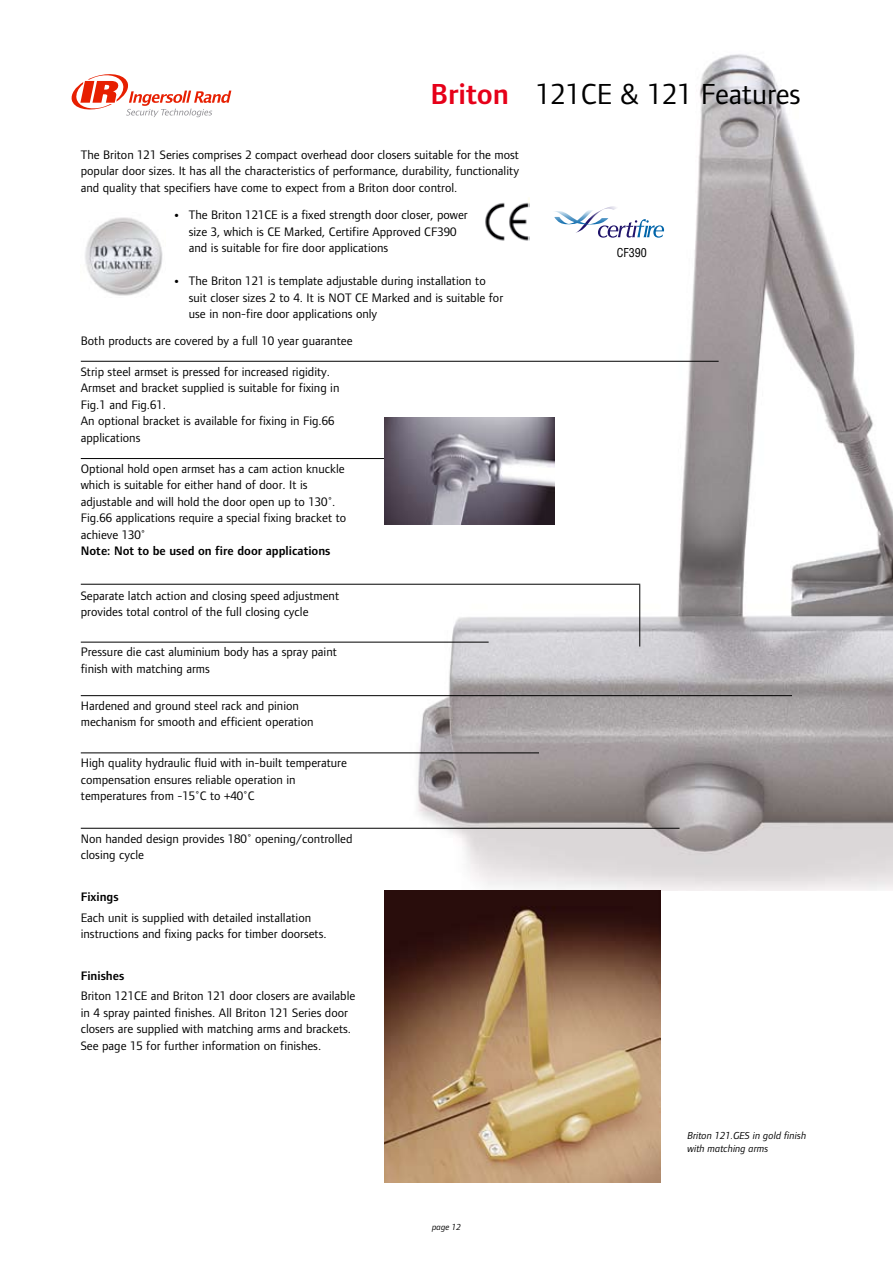
<style>
.page{position:relative;width:893px;height:1263px;background:#fff}
.page>*{position:absolute;margin:0;border:0;box-sizing:border-box;transform-origin:0 0}
.t1{font:30px "Foundry Form Sans";color:#000}
.t2{font:12.75px/16.5px "Foundry Form Sans";color:#000}
.t3{font:600 12.75px "Foundry Form Sans";color:#000}
.t4{font:condensed 12px "Helvetica";color:#000}
.t5{font:italic 10.5px/13.5px "Foundry Form Sans";color:#000}
.t6{font:italic 9px "Foundry Form Sans";color:#000}
.s1{font-weight:600;color:#e60019}
.s2{font-weight:800}
</style>
<div class="page">
<svg style="left:72px;top:74px;width:159px;height:43px"></svg>
<img style="left:384px;top:54px;width:509px;height:837px">
<hr style="left:81px;top:361px;width:638px;height:1px;background:#000">
<hr style="left:81px;top:642px;width:408px;height:1px;background:#000">
<hr style="left:81px;top:753px;width:458px;height:1px;background:#000">
<hr style="left:81px;top:458px;width:303px;height:1px;background:#000">
<img style="left:384px;top:418px;width:170px;height:106px">
<hr style="left:81px;top:695px;width:711px;height:1px;background:#000">
<hr style="left:81px;top:828px;width:598px;height:1px;background:#000">
<hr style="left:81px;top:584px;width:559px;height:1px;background:#000">
<hr style="left:639px;top:585px;width:1px;height:61px;background:#000">
<img style="left:384px;top:891px;width:276px;height:291px">
<img style="left:85px;top:217px;width:78px;height:79px">
<div style="left:483px;top:196px;width:70px;height:62px;background:#fff"></div>
<img style="left:485px;top:198px;width:44px;height:43px">
<div style="left:544px;top:182px;width:126px;height:89px;background:#fff"></div>
<svg style="left:554px;top:206px;width:110px;height:32px"></svg>
<h1 class="t1" style="left:431px;top:78px;width:372px"><span class="s1">Briton</span> 121CE &amp; 121 Features</h1>
<p class="t2" style="left:81px;top:146px;width:440px;text-align:justify">The Briton 121 Series comprises 2 compact overhead door closers suitable for the most popular door sizes. It has all the characteristics of performance, durability, functionality and quality that specifiers have come to expect from a Briton door control.</p>
<p class="t2" style="left:189px;top:206px;width:280px;text-indent:-15px"><span class="s2">•</span> The Briton 121CE is a fixed strength door closer, power size 3, which is CE Marked, Certifire Approved CF390 and is suitable for fire door applications</p>
<p class="t2" style="left:189px;top:272px;width:316px;text-indent:-15px"><span class="s2">•</span> The Briton 121 is template adjustable during installation to suit closer sizes 2 to 4. It is NOT CE Marked and is suitable for use in non-fire door applications only</p>
<p class="t2" style="left:81px;top:333px;width:273px">Both products are covered by a full 10 year guarantee</p>
<p class="t2" style="left:81px;top:363px;width:260px">Strip steel armset is pressed for increased rigidity.<br>Armset and bracket supplied is suitable for fixing in Fig.1 and Fig.61.<br>An optional bracket is available for fixing in Fig.66 applications</p>
<p class="t2" style="left:81px;top:460px;width:267px">Optional hold open armset has a cam action knuckle which is suitable for either hand of door. It is adjustable and will hold the door open up to 130˚.<br>Fig.66 applications require a special fixing bracket to achieve 130˚</p>
<p class="t3" style="left:81px;top:544px;width:251px">Note: Not to be used on fire door applications</p>
<p class="t2" style="left:81px;top:587px;width:260px">Separate latch action and closing speed adjustment provides total control of the full closing cycle</p>
<p class="t2" style="left:81px;top:644px;width:258px">Pressure die cast aluminium body has a spray paint finish with matching arms</p>
<p class="t2" style="left:81px;top:697px;width:234px">Hardened and ground steel rack and pinion mechanism for smooth and efficient operation</p>
<p class="t2" style="left:81px;top:754px;width:268px">High quality hydraulic fluid with in-built temperature compensation ensures reliable operation in temperatures from -15˚C to +40˚C</p>
<p class="t2" style="left:81px;top:830px;width:273px">Non handed design provides 180˚ opening/controlled closing cycle</p>
<p class="t3" style="left:81px;top:889px;width:39px">Fixings</p>
<p class="t2" style="left:81px;top:909px;width:247px">Each unit is supplied with detailed installation instructions and fixing packs for timber doorsets.</p>
<p class="t3" style="left:81px;top:968px;width:45px">Finishes</p>
<p class="t2" style="left:81px;top:988px;width:276px">Briton 121CE and Briton 121 door closers are available in 4 spray painted finishes. All Briton 121 Series door closers are supplied with matching arms and brackets.<br>See page 15 for further information on finishes.</p>
<p class="t6" style="left:432px;top:1221px;width:30px">page 12</p>
<p class="t4" style="left:617px;top:245px;width:31px">CF390</p>
<p class="t5" style="left:687px;top:1128px;width:120px">Briton 121.GES in gold finish with matching arms</p>
</div>
